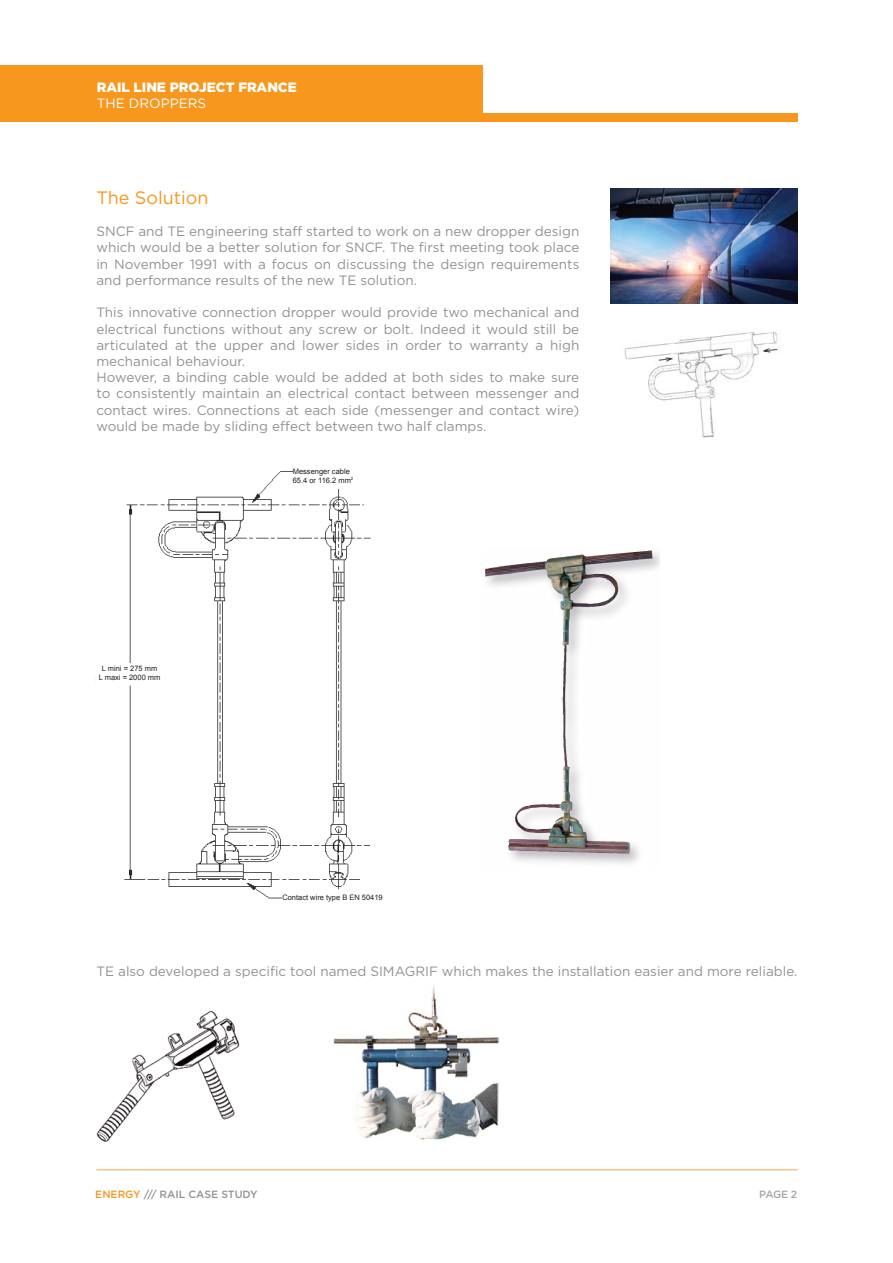
<style>
.page{position:relative;width:893px;height:1263px;background:#fff}
.page>*{position:absolute;margin:0;border:0;box-sizing:border-box;transform-origin:0 0}
.B_Body_Copy{font:18px "Gotham";color:#f7971d}
.B_Body_Copy-2{font:13.5px/16.2px "Gotham";color:#919295;text-align:justify}
.B_Cover_Subhead{font:900 13.5px "Gotham";color:#fff}
.B_Cover_Subhead-2{font:13.5px "Gotham";color:#fff}
.B_Footer_Info{font:500 10.5px "Gotham";color:#919295}
.B_Footer_Info-2{font:500 10.5px "Gotham";color:#a6a6aa}
.t1{font:7.5px "Arial";color:#231f20}
.s1{color:#f7971d}
</style>
<div class="page">
<img style="left:624px;top:331px;width:154px;height:107px">
<div style="left:0;top:65px;width:482px;height:57px;background:#f7971d"></div>
<div style="left:97px;top:113px;width:700px;height:9px;background:#f7971d"></div>
<hr style="left:96px;top:1169px;width:701px;height:1px;background:#faa94a">
<img style="left:611px;top:189px;width:186px;height:115px">
<svg style="left:508px;top:550px;width:151px;height:314px"></svg>
<img style="left:485px;top:551px;width:161px;height:255px">
<img style="left:95px;top:469px;width:280px;height:430px">
<img style="left:334px;top:986px;width:165px;height:154px">
<img style="left:96px;top:1010px;width:144px;height:132px">
<div style="left:293px;top:468px;width:65px;height:18px;background:#fff"></div>
<div style="left:96px;top:666px;width:68px;height:18px;background:#fff"></div>
<div style="left:282px;top:895px;width:115px;height:18px;background:#fff"></div>
<p class="B_Cover_Subhead" style="left:97px;top:79px;width:201px">RAIL LINE PROJECT FRANCE</p>
<p class="B_Cover_Subhead-2" style="left:97px;top:96px;width:111px">THE DROPPERS</p>
<p class="B_Body_Copy" style="left:96px;top:188px;width:114px">The Solution</p>
<p class="B_Body_Copy-2" style="left:96px;top:223px;width:484px">SNCF and TE engineering staff started to work on a new dropper design which would be a better solution for SNCF. The first meeting took place in November 1991 with a focus on discussing the design requirements and performance results of the new TE solution.</p>
<p class="B_Body_Copy-2" style="left:96px;top:304px;width:484px">This innovative connection dropper would provide two mechanical and electrical functions without any screw or bolt. Indeed it would still be articulated at the upper and lower sides in order to warranty a high mechanical behaviour.</p>
<p class="B_Body_Copy-2" style="left:96px;top:369px;width:484px">However, a binding cable would be added at both sides to make sure to consistently maintain an electrical contact between messenger and contact wires. Connections at each side (messenger and contact wire) would be made by sliding effect between two half clamps.</p>
<p class="t1" style="left:102px;top:664px;width:57px">L mini = 275 mm</p>
<p class="t1" style="left:99px;top:673px;width:63px">L maxi = 2000 mm</p>
<p class="t1" style="left:293px;top:466px;width:59px">Messenger cable</p>
<p class="t1" style="left:293px;top:475px;width:62px">65.4 or 116.2 mm<sup>2</sup></p>
<p class="t1" style="left:282px;top:893px;width:102px">Contact wire type B EN 50419</p>
<p class="B_Body_Copy-2" style="left:96px;top:962px;width:703px">TE also developed a specific tool named SIMAGRIF which makes the installation easier and more reliable.</p>
<p class="B_Footer_Info" style="left:95px;top:1187px;width:164px"><span class="s1">ENERGY</span> /// RAIL CASE STUDY</p>
<p class="B_Footer_Info-2" style="left:759px;top:1187px;width:39px">PAGE 2</p>
</div>
